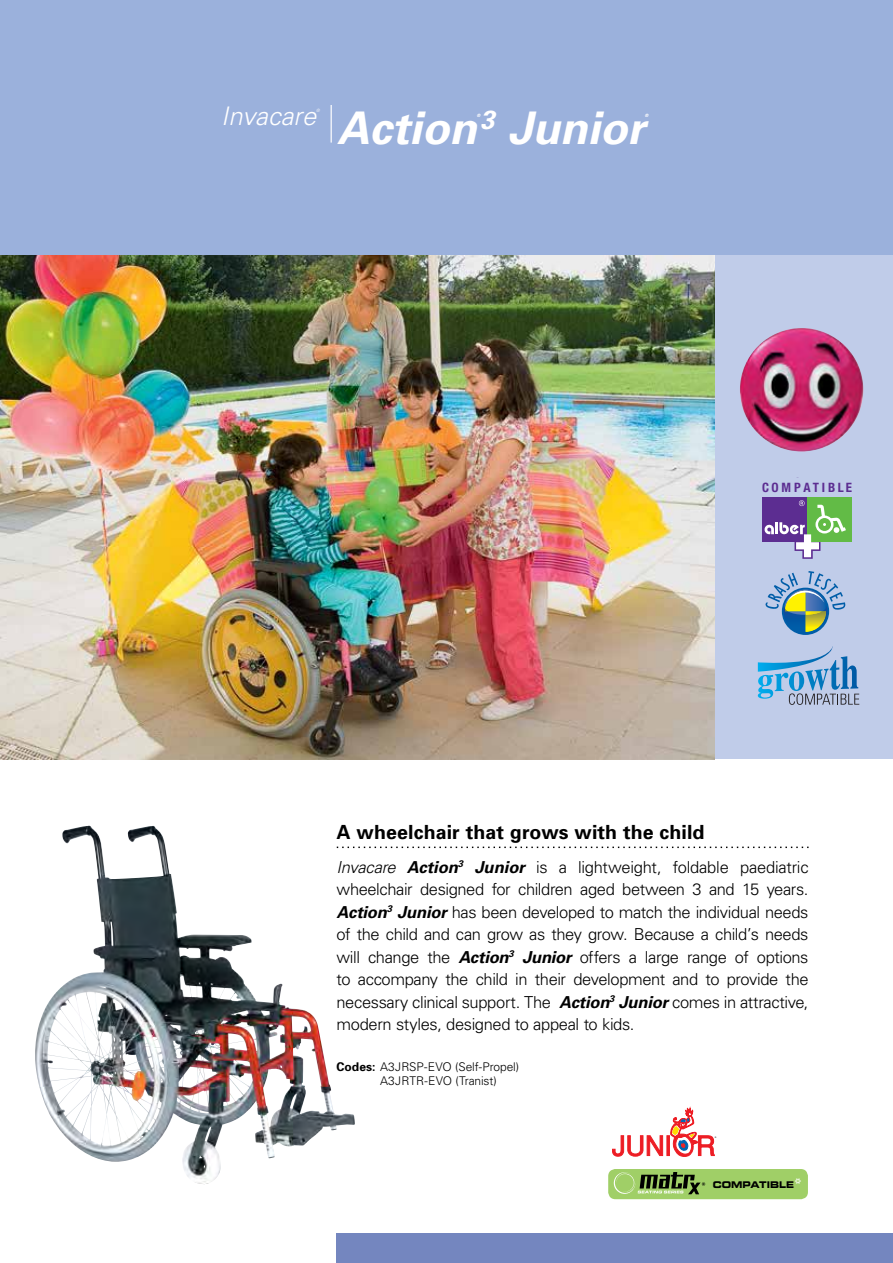
<style>
.page{position:relative;width:893px;height:1263px;background:#fff}
.page>*{position:absolute;margin:0;border:0;box-sizing:border-box;transform-origin:0 0}
.t1{font:italic 700 45px "Univers";color:#fff}
.t2{font:italic 300 25.5px "Univers";color:#fff}
.t3{font:700 19.5px "Univers";letter-spacing:.01em;color:#000}
.t4{font:300 16.5px/22.5px "Univers";letter-spacing:-.025em;color:#000;text-align:justify}
.t5{font:700 condensed 12.9px "Helvetica Neue";letter-spacing:.205em;color:#5c2d91}
.t6{font:300 12px/14.4px "Univers";letter-spacing:-.005em;color:#000}
.t7{font:9.3px "Eurostile Bold Extended Two";color:#000;scale:.92 1}
.t8{font:italic 700 4.5px "Univers";color:#fff}
.t9{font:italic 300 4.5px "Univers";color:#fff}
.t10{font:1.95px "Univers";color:#000}
.s1{font-style:italic}
.s2{font-weight:700;font-style:italic}
.s3{font-weight:700}
.s4{font-size:13.2px;color:#fff}
</style>
<div class="page">
<div style="left:337px;top:1233px;width:556px;height:30px;background:#7486bf"></div>
<div style="left:0;top:0;width:893px;height:255px;background:#9bb1dc"></div>
<div style="left:714px;top:255px;width:179px;height:504px;background:#c0cce9"></div>
<img style="left:0;top:255px;width:714px;height:504px">
<img style="left:35px;top:826px;width:320px;height:358px">
<svg style="left:337px;top:846px;width:471px;height:2px"></svg>
<hr style="left:331px;top:105px;width:1px;height:38px;background:#fff">
<div style="left:807px;top:497px;width:45px;height:45px;background:#62bb46"></div>
<div style="left:762px;top:497px;width:45px;height:45px;background:#5c2d91"></div>
<svg style="left:764px;top:500px;width:82px;height:59px"></svg>
<div style="left:608px;top:1169px;width:200px;height:30px;background:#a0cf67;border-radius:7px"></div>
<svg style="left:608px;top:1106px;width:107px;height:88px"></svg>
<img style="left:740px;top:328px;width:123px;height:124px">
<svg style="left:765px;top:571px;width:80px;height:62px"></svg>
<svg style="left:758px;top:646px;width:101px;height:59px"></svg>
<h2 class="t2" style="left:221px;top:101px;width:96px">Invacare</h2>
<p class="t9" style="left:316px;top:107px;width:5px">®</p>
<h1 class="t1" style="left:337px;top:99px;width:310px">Action<sup>3</sup> Junior</h1>
<p class="t8" style="left:477px;top:113px;width:5px">®</p>
<p class="t8" style="left:645px;top:113px;width:5px">®</p>
<p class="t5" style="left:762px;top:479px;width:91px">COMPATIBLE</p>
<p class="t3" style="left:337px;top:819px;width:369px">A wheelchair that grows with the child</p>
<p class="t4" style="left:337px;top:855px;width:474px"><span class="s1">Invacare</span> <span class="s2">Action</span><sup>3</sup> <span class="s2">Junior</span> is a lightweight, foldable paediatric wheelchair designed for children aged between 3 and 15 years.<br><span class="s2">Action</span><sup>3</sup> <span class="s2">Junior</span> has been developed to match the individual needs of the child and can grow as they grow. Because a child’s needs will change the <span class="s2">Action</span><sup>3</sup> <span class="s2">Junior</span> offers a large range of options to accompany the child in their development and to provide the necessary clinical support. The <span class="s2">Action</span><sup>3</sup> <span class="s2">Junior</span> comes in attractive, modern styles, designed to appeal to kids.</p>
<p class="t6" style="left:380px;top:1059px;width:141px;text-indent:-44px"><span class="s3">Codes:</span> A3JRSP-EVO (Self-Propel)<br>A3JRTR-EVO (Tranist)</p>
<p class="t10" style="left:715px;top:1136px;width:3px">®</p>
<p class="t7" style="left:713px;top:1178px;width:98px">COMPATIBLE<span class="s4">*</span></p>
</div>
